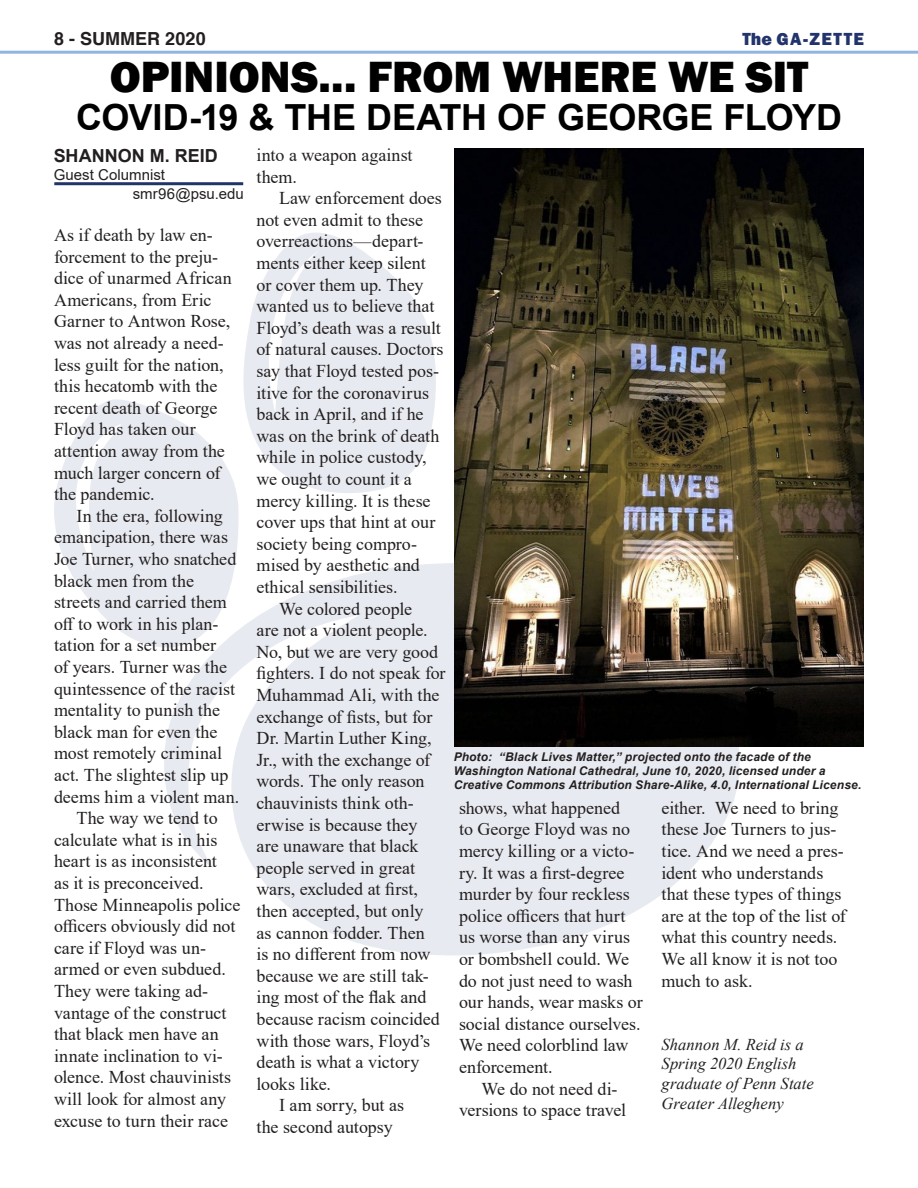
<style>
.page{position:relative;width:918px;height:1188px;background:#fff}
.page>*{position:absolute;margin:0;border:0;box-sizing:border-box;transform-origin:0 0}
.t1{font:800 45px "Franklin Gothic";color:#000}
.t2{font:700 36px "Arial";letter-spacing:-.01em;color:#000}
.t3{font:18px/21.6px "Times New Roman";color:#231f20}
.t4{font:700 18px "Arial";color:#231f20}
.t5{font:700 18px "Helvetica";letter-spacing:.005em;color:#231f20}
.t6{font:800 18px "Franklin Gothic";letter-spacing:.07em;color:#22346b}
.t7{font:italic 16.5px/19.8px "Times New Roman";color:#231f20}
.t8{font:15px "Arial";color:#231f20}
.t9{font:italic 700 12px "Arial";letter-spacing:.015em;color:#231f20}
</style>
<div class="page">
<hr style="left:0;top:51px;width:918px;height:3px;background:#90b6df">
<svg style="left:164px;top:563px;width:576px;height:392px;fill:#e7eaf0"></svg>
<svg style="left:243px;top:233px;width:193px;height:260px;fill:#e7eaf0"></svg>
<svg style="left:54px;top:399px;width:185px;height:262px;fill:#e7eaf0"></svg>
<hr style="left:54px;top:182px;width:189px;height:3px;background:#21356b">
<img style="left:454px;top:148px;width:410px;height:599px">
<p class="t5" style="left:54px;top:24px;width:153px">8 - SUMMER 2020</p>
<p class="t6" style="left:742px;top:27px;width:123px">The GA-ZETTE</p>
<p class="t1" style="left:110px;top:47px;width:700px">OPINIONS... FROM WHERE WE SIT</p>
<p class="t2" style="left:76px;top:92px;width:768px">COVID-19 &amp; THE DEATH OF GEORGE FLOYD</p>
<p class="t4" style="left:54px;top:143px;width:166px">SHANNON M. REID</p>
<p class="t8" style="left:54px;top:164px;width:113px">Guest Columnist</p>
<p class="t8" style="left:133px;top:184px;width:113px">smr96@psu.edu</p>
<p class="t3" style="left:256px;top:144px;width:158px">into a weapon against them.</p>
<p class="t3" style="left:256px;top:187px;width:189px;text-indent:22px">Law enforcement does not even admit to these overreactions—depart&shy;ments either keep silent or cover them up. They wanted us to believe that<br>Floyd’s death was a result of natural causes. Doctors say that Floyd tested pos&shy;itive for the coronavirus back in April, and if he was on the brink of death while in police custody, we ought to count it a mercy killing. It is these cover ups that hint at our society being compro&shy;mised by aesthetic and</p>
<p class="t3" style="left:256px;top:576px;width:143px">ethical sensibilities.</p>
<p class="t3" style="left:256px;top:597px;width:191px;text-indent:22px">We colored people<br>are not a violent people.<br>No, but we are very good fighters. I do not speak for<br>Muhammad Ali, with the exchange of fists, but for<br>Dr. Martin Luther King,<br>Jr., with the exchange of words. The only reason chauvinists think oth&shy;erwise is because they<br>are unaware that black people served in great wars, excluded at first, then accepted, but only<br>as cannon fodder. Then<br>is no different from now because we are still tak&shy;ing most of the flak and because racism coincided with those wars, Floyd’s death is what a victory looks like.</p>
<p class="t3" style="left:256px;top:1094px;width:149px;text-indent:22px">I am sorry, but as the second autopsy</p>
<p class="t3" style="left:54px;top:224px;width:179px">As if death by law en&shy;forcement to the preju&shy;dice of unarmed African<br>Americans, from Eric<br>Garner to Antwon Rose, was not already a need&shy;less guilt for the nation, this hecatomb with the recent death of George<br>Floyd has taken our attention away from the much larger concern of the pandemic.</p>
<p class="t3" style="left:54px;top:504px;width:187px;text-indent:22px">In the era, following emancipation, there was<br>Joe Turner, who snatched black men from the streets and carried them off to work in his plan&shy;tation for a set number<br>of years. Turner was the quintessence of the racist mentality to punish the black man for even the most remotely criminal act. The slightest slip up deems him a violent man.</p>
<p class="t3" style="left:54px;top:807px;width:188px;text-indent:22px">The way we tend to calculate what is in his heart is as inconsistent<br>as it is preconceived.<br>Those Minneapolis police officers obviously did not care if Floyd was un&shy;armed or even subdued.<br>They were taking ad&shy;vantage of the construct that black men have an innate inclination to vi&shy;olence. Most chauvinists will look for almost any excuse to turn their race</p>
<p class="t9" style="left:454px;top:748px;width:359px">Photo: “Black Lives Matter,” projected onto the facade of the</p>
<p class="t9" style="left:454px;top:763px;width:373px">Washington National Cathedral, June 10, 2020, licensed under a</p>
<p class="t9" style="left:454px;top:777px;width:409px">Creative Commons Attribution Share-Alike, 4.0, International License.</p>
<p class="t3" style="left:459px;top:796px;width:185px">shows, what happened<br>to George Floyd was no mercy killing or a victo&shy;ry. It was a first-degree murder by four reckless police officers that hurt us worse than any virus or bombshell could. We do not just need to wash our hands, wear masks or social distance ourselves.<br>We need colorblind law enforcement.</p>
<p class="t3" style="left:459px;top:1077px;width:169px;text-indent:22px">We do not need di&shy;versions to space travel</p>
<p class="t3" style="left:662px;top:796px;width:186px">either. We need to bring these Joe Turners to jus&shy;tice. And we need a pres&shy;ident who understands that these types of things are at the top of the list of what this country needs.<br>We all know it is not too much to ask.</p>
<p class="t7" style="left:662px;top:1034px;width:144px">Shannon M. Reid is a<br>Spring 2020 English</p>
<p class="t7" style="left:662px;top:1073px;width:154px">graduate of Penn State<br>Greater Allegheny</p>
</div>
